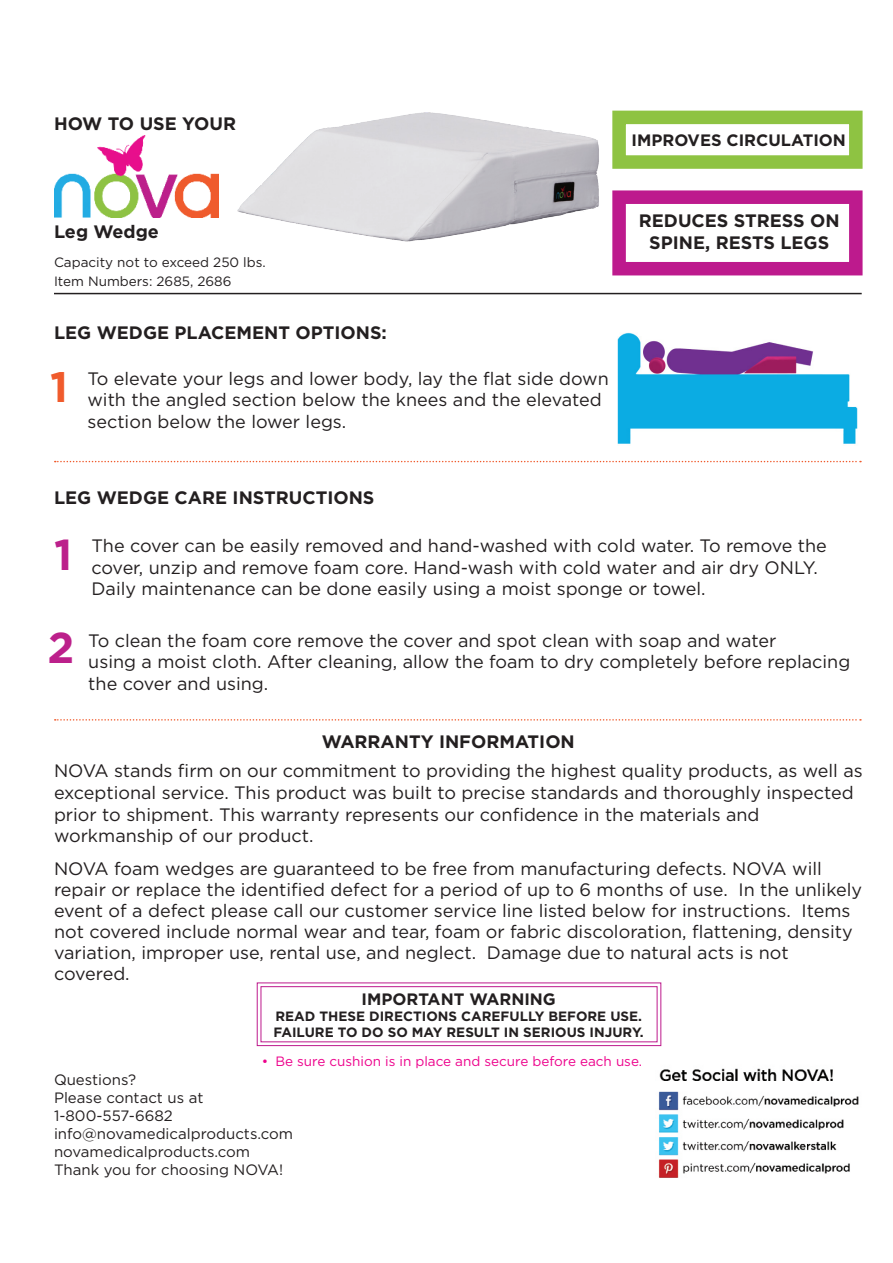
<style>
.page{position:relative;width:893px;height:1263px;background:#fff}
.page>*{position:absolute;margin:0;border:0;box-sizing:border-box;transform-origin:0 0}
.t1{font:700 43.2px "Gotham";color:#bc208b}
.t2{font:700 42.6px "Gotham";color:#f05b2c}
.t3{font:18px/21.6px "Gotham";color:#231f20}
.t4{font:700 18px/21.6px "Gotham";color:#231f20;text-align:center}
.t5{font:18px "Gotham";letter-spacing:-.02em;color:#231f20}
.t6{font:700 16.5px "Gotham";color:#231f20}
.t7{font:15px "Gotham";color:#231f20}
.t8{font:700 13.5px "Gotham";color:#231f20}
.t9{font:13.5px "Gotham";color:#231f20}
.t10{font:13.5px "Gotham";color:#ed028c}
</style>
<div class="page">
<hr style="left:54px;top:293px;width:808px;height:1px;background:#231f20">
<div style="left:612px;top:111px;width:250px;height:58px;border:14px solid #8ec342"></div>
<div style="left:612px;top:190px;width:250px;height:85px;border:14px solid #bd1a8d"></div>
<svg style="left:256px;top:982px;width:406px;height:64px"></svg>
<div style="left:261px;top:986px;width:396px;height:56px;border:1px solid #bd1a8d"></div>
<img style="left:54px;top:136px;width:164px;height:82px">
<svg style="left:55px;top:461px;width:806px;height:1px"></svg>
<svg style="left:55px;top:719px;width:806px;height:2px"></svg>
<img style="left:658px;top:1068px;width:201px;height:110px">
<img style="left:238px;top:112px;width:361px;height:130px">
<img style="left:618px;top:332px;width:240px;height:112px">
<p class="t4" style="left:54px;top:113px;width:183px">HOW TO USE YOUR</p>
<p class="t6" style="left:632px;top:130px;width:216px">IMPROVES CIRCULATION</p>
<p class="t4" style="left:54px;top:220px;width:106px">Leg Wedge</p>
<p class="t9" style="left:54px;top:255px;width:213px">Capacity not to exceed 250 lbs.</p>
<p class="t9" style="left:54px;top:274px;width:179px">Item Numbers: 2685, 2686</p>
<p class="t4" style="left:54px;top:321px;width:334px">LEG WEDGE PLACEMENT OPTIONS:</p>
<p class="t2" style="left:50px;top:362px;width:19px">1</p>
<p class="t3" style="left:87px;top:367px;width:523px">To elevate your legs and lower body, lay the flat side down</p>
<p class="t3" style="left:87px;top:389px;width:516px">with the angled section below the knees and the elevated</p>
<p class="t3" style="left:87px;top:410px;width:260px">section below the lower legs.</p>
<p class="t4" style="left:639px;top:209px;width:202px">REDUCES STRESS ON<br>SPINE, RESTS LEGS</p>
<p class="t4" style="left:54px;top:486px;width:322px">LEG WEDGE CARE INSTRUCTIONS</p>
<p class="t3" style="left:92px;top:535px;width:737px">The cover can be easily removed and hand-washed with cold water. To remove the cover, unzip and remove foam core. Hand-wash with cold water and air dry ONLY.<br>Daily maintenance can be done easily using a moist sponge or towel.</p>
<p class="t1" style="left:54px;top:530px;width:20px">1</p>
<p class="t1" style="left:48px;top:623px;width:28px">2</p>
<p class="t3" style="left:88px;top:629px;width:689px">To clean the foam core remove the cover and spot clean with soap and water</p>
<p class="t3" style="left:88px;top:651px;width:763px">using a moist cloth. After cleaning, allow the foam to dry completely before replacing the cover and using.</p>
<p class="t4" style="left:322px;top:731px;width:255px">WARRANTY INFORMATION</p>
<p class="t3" style="left:54px;top:760px;width:810px">NOVA stands firm on our commitment to providing the highest quality products, as well as exceptional service. This product was built to precise standards and thoroughly inspected prior to shipment. This warranty represents our confidence in the materials and</p>
<p class="t3" style="left:54px;top:825px;width:261px">workmanship of our product.</p>
<p class="t3" style="left:54px;top:857px;width:769px">NOVA foam wedges are guaranteed to be free from manufacturing defects. NOVA will</p>
<p class="t3" style="left:54px;top:879px;width:810px;line-height:21px">repair or replace the identified defect for a period of up to 6 months of use. In the unlikely event of a defect please call our customer service line listed below for instructions. Items not covered include normal wear and tear, foam or fabric discoloration, flattening, density variation, improper use, rental use, and neglect. Damage due to natural acts is not</p>
<p class="t5" style="left:54px;top:963px;width:77px">covered.</p>
<p class="t6" style="left:362px;top:989px;width:196px">IMPORTANT WARNING</p>
<p class="t8" style="left:275px;top:1008px;width:368px">READ THESE DIRECTIONS CAREFULLY BEFORE USE.</p>
<p class="t8" style="left:274px;top:1025px;width:372px">FAILURE TO DO SO MAY RESULT IN SERIOUS INJURY.</p>
<p class="t10" style="left:262px;top:1053px;width:382px">• Be sure cushion is in place and secure before each use.</p>
<p class="t7" style="left:54px;top:1071px;width:84px">Questions?</p>
<p class="t7" style="left:54px;top:1089px;width:151px">Please contact us at</p>
<p class="t7" style="left:54px;top:1107px;width:120px">1-800-557-6682</p>
<p class="t7" style="left:54px;top:1125px;width:241px">info@novamedicalproducts.com</p>
<p class="t7" style="left:54px;top:1143px;width:198px">novamedicalproducts.com</p>
<p class="t7" style="left:54px;top:1161px;width:231px">Thank you for choosing NOVA!</p>
</div>
